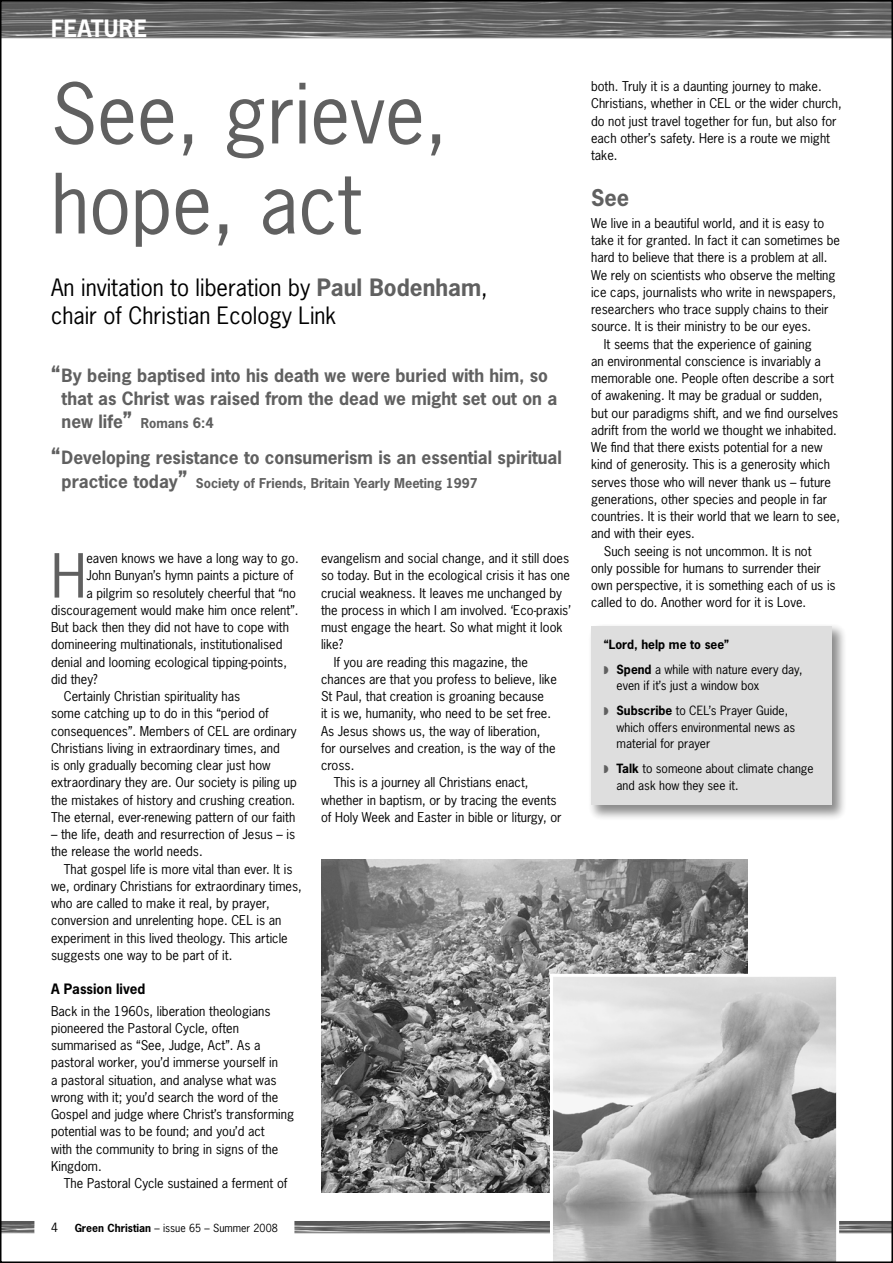
<style>
.page{position:relative;width:893px;height:1263px;background:#fff}
.page>*{position:absolute;margin:0;border:0;box-sizing:border-box;transform-origin:0 0}
.t1{font:78px/90px "News Gothic";color:#606060}
.t2{font:57.15px "News Gothic";color:#606060}
.t3{font:22.5px/28.5px "News Gothic";color:#000}
.t4{font:700 22.5px "News Gothic";letter-spacing:.01em;color:#fff}
.t5{font:700 21.75px "News Gothic";color:#606060}
.t6{font:700 17.25px/23.2px "News Gothic";color:#606060}
.t7{font:700 13.5px "News Gothic";color:#000}
.t8{font:12.75px/17.2px "News Gothic";color:#000}
.t9{font:700 12.75px "News Gothic";color:#606060}
.t10{font:12px/25px "News Gothic";color:#000}
.t11{font:10.5px "News Gothic";color:#000}
.s1{font-weight:700;color:#606060}
.s2{font-size:22.5px}
.s3{font-size:12.75px}
.s4{font-size:13.5px}
.s5{font-size:17.25px}
.s6{color:#fff}
.s7{font-size:12px}
.s8{font-weight:700}
</style>
<div class="page">
<div style="left:588px;top:624px;width:260px;height:196px;background:#000;opacity:.46"></div>
<div style="left:591px;top:626px;width:240px;height:179px;background:#dedede"></div>
<img style="left:321px;top:859px;width:427px;height:333px">
<svg style="left:3px;top:1221px;width:887px;height:12px;background:#737373"></svg>
<div style="left:34px;top:1218px;width:260px;height:16px;background:#fff"></div>
<svg style="left:550px;top:974px;width:289px;height:286px;background:#b2b2b2"></svg>
<svg style="left:3px;top:3px;width:887px;height:35px;background:#696969"></svg>
<h3 class="t4" style="left:51px;top:14px;width:98px">FEATURE</h3>
<h1 class="t1" style="left:51px;top:68px;width:398px">See, grieve, hope, act</h1>
<h3 class="t3" style="left:51px;top:273px;width:438px">An invitation to liberation by <span class="s1">Paul Bodenham</span>, chair of Christian Ecology Link</h3>
<h3 class="t6" style="left:62px;top:363px;width:497px;text-indent:-11px"><span class="s2">“</span>By being baptised into his death we were buried with him, so that as Christ was raised from the dead we might set out on a new life<span class="s2">”</span> <span class="s3">Romans</span> <span class="s4">6:4</span></h3>
<h3 class="t6" style="left:51px;top:446px;width:512px"><span class="s2">“</span>Developing resistance to consumerism is an essential spiritual</h3>
<p class="t9" style="left:62px;top:474px;width:418px"><span class="s5">practice today</span><span class="s2">”</span> Society of Friends, Britain Yearly Meeting 1997</p>
<h2 class="t2" style="left:51px;top:539px;width:37px">H</h2>
<p class="t8" style="left:86px;top:549px;width:214px">eaven knows we have a long way to go.</p>
<p class="t8" style="left:86px;top:567px;width:209px">John Bunyan’s hymn paints a picture of</p>
<p class="t8" style="left:86px;top:584px;width:211px">a pilgrim so resolutely cheerful that “no</p>
<p class="t8" style="left:51px;top:601px;width:249px">discouragement would make him once relent”.</p>
<p class="t8" style="left:51px;top:618px;width:239px">But back then they did not have to cope with</p>
<p class="t8" style="left:51px;top:636px;width:233px">domineering multinationals, institutionalised</p>
<p class="t8" style="left:51px;top:653px;width:237px">denial and looming ecological tipping-points,</p>
<p class="t8" style="left:51px;top:670px;width:48px">did they?</p>
<p class="t8" style="left:64px;top:687px;width:178px">Certainly Christian spirituality has</p>
<p class="t8" style="left:51px;top:705px;width:219px">some catching up to do in this “period of</p>
<p class="t8" style="left:51px;top:722px;width:247px">consequences”. Members of CEL are ordinary</p>
<p class="t8" style="left:51px;top:739px;width:230px">Christians living in extraordinary times, and</p>
<p class="t8" style="left:51px;top:756px;width:221px">is only gradually becoming clear just how</p>
<p class="t8" style="left:51px;top:774px;width:247px">extraordinary they are. Our society is piling up</p>
<p class="t8" style="left:51px;top:791px;width:246px">the mistakes of history and crushing creation.</p>
<p class="t8" style="left:51px;top:808px;width:246px">The eternal, ever-renewing pattern of our faith</p>
<p class="t8" style="left:51px;top:825px;width:246px">– the life, death and resurrection of Jesus – is the release the world needs.</p>
<p class="t8" style="left:51px;top:860px;width:252px;text-indent:13px">That gospel life is more vital than ever. It is we, ordinary Christians for extraordinary times, who are called to make it real, by prayer, conversion and unrelenting hope. CEL is an experiment in this lived theology. This article suggests one way to be part of it.</p>
<p class="t7" style="left:51px;top:980px;width:96px">A Passion lived</p>
<p class="t8" style="left:51px;top:1002px;width:245px">Back in the 1960s, liberation theologians pioneered the Pastoral Cycle, often summarised as “See, Judge, Act”. As a pastoral worker, you’d immerse yourself in<br>a pastoral situation, and analyse what was wrong with it; you’d search the word of the Gospel and judge where Christ’s transforming potential was to be found; and you’d act<br>with the community to bring in signs of the Kingdom.</p>
<p class="t8" style="left:64px;top:1174px;width:225px">The Pastoral Cycle sustained a ferment of</p>
<p class="t11" style="left:34px;top:1221px;width:261px"><span class="s6">mm</span><span class="s7">4</span><span class="s6">mm</span><span class="s8">Green Christian</span> – issue 65 – Summer 2008<span class="s6">mm</span></p>
<p class="t8" style="left:321px;top:549px;width:250px">evangelism and social change, and it still does</p>
<p class="t8" style="left:321px;top:567px;width:251px">so today. But in the ecological crisis it has one</p>
<p class="t8" style="left:321px;top:584px;width:242px">crucial weakness. It leaves me unchanged by</p>
<p class="t8" style="left:321px;top:601px;width:251px">the process in which I am involved. ‘Eco-praxis’</p>
<p class="t8" style="left:321px;top:618px;width:243px">must engage the heart. So what might it look</p>
<p class="t8" style="left:321px;top:636px;width:24px">like?</p>
<p class="t8" style="left:334px;top:653px;width:196px">If you are reading this magazine, the</p>
<p class="t8" style="left:321px;top:670px;width:237px">chances are that you profess to believe, like</p>
<p class="t8" style="left:321px;top:687px;width:225px">St Paul, that creation is groaning because</p>
<p class="t8" style="left:321px;top:705px;width:232px">it is we, humanity, who need to be set free.</p>
<p class="t8" style="left:321px;top:722px;width:221px">As Jesus shows us, the way of liberation,</p>
<p class="t8" style="left:321px;top:739px;width:236px">for ourselves and creation, is the way of the</p>
<p class="t8" style="left:321px;top:756px;width:35px">cross.</p>
<p class="t8" style="left:334px;top:774px;width:196px">This is a journey all Christians enact,</p>
<p class="t8" style="left:321px;top:791px;width:237px">whether in baptism, or by tracing the events</p>
<p class="t8" style="left:321px;top:808px;width:242px">of Holy Week and Easter in bible or liturgy, or</p>
<p class="t8" style="left:591px;top:77px;width:252px">both. Truly it is a daunting journey to make.<br>Christians, whether in CEL or the wider church, do not just travel together for fun, but also for each other’s safety. Here is a route we might take.</p>
<h3 class="t5" style="left:591px;top:184px;width:40px">See</h3>
<p class="t8" style="left:591px;top:214px;width:235px">We live in a beautiful world, and it is easy to</p>
<p class="t8" style="left:591px;top:232px;width:250px">take it for granted. In fact it can sometimes be</p>
<p class="t8" style="left:591px;top:249px;width:238px">hard to believe that there is a problem at all.</p>
<p class="t8" style="left:591px;top:266px;width:246px">We rely on scientists who observe the melting</p>
<p class="t8" style="left:591px;top:283px;width:247px">ice caps, journalists who write in newspapers,</p>
<p class="t8" style="left:591px;top:301px;width:239px">researchers who trace supply chains to their</p>
<p class="t8" style="left:591px;top:318px;width:222px">source. It is their ministry to be our eyes.</p>
<p class="t8" style="left:604px;top:335px;width:209px">It seems that the experience of gaining</p>
<p class="t8" style="left:591px;top:352px;width:231px">an environmental conscience is invariably a</p>
<p class="t8" style="left:591px;top:370px;width:245px">memorable one. People often describe a sort</p>
<p class="t8" style="left:591px;top:387px;width:233px">of awakening. It may be gradual or sudden,</p>
<p class="t8" style="left:591px;top:404px;width:249px">but our paradigms shift, and we find ourselves</p>
<p class="t8" style="left:591px;top:421px;width:247px">adrift from the world we thought we inhabited.</p>
<p class="t8" style="left:591px;top:439px;width:233px">We find that there exists potential for a new</p>
<p class="t8" style="left:591px;top:456px;width:241px">kind of generosity. This is a generosity which</p>
<p class="t8" style="left:591px;top:473px;width:241px">serves those who will never thank us – future</p>
<p class="t8" style="left:591px;top:490px;width:238px">generations, other species and people in far</p>
<p class="t8" style="left:591px;top:508px;width:251px">countries. It is their world that we learn to see,</p>
<p class="t8" style="left:591px;top:525px;width:105px">and with their eyes.</p>
<p class="t8" style="left:604px;top:542px;width:209px">Such seeing is not uncommon. It is not</p>
<p class="t8" style="left:591px;top:559px;width:231px">only possible for humans to surrender their</p>
<p class="t8" style="left:591px;top:577px;width:246px">own perspective, it is something each of us is</p>
<p class="t8" style="left:591px;top:594px;width:217px">called to do. Another word for it is Love.</p>
<p class="t10" style="left:617px;top:632px;width:188px;text-indent:-13px"><span class="s8">“Lord, help me to see”<br>Spend</span> a while with nature every day,</p>
<p class="t10" style="left:617px;top:673px;width:173px">even if it’s just a window box<br><span class="s8">Subscribe</span> to CEL’s Prayer Guide,</p>
<p class="t10" style="left:617px;top:719px;width:180px;line-height:16.5px">which offers environmental news as material for prayer</p>
<p class="t10" style="left:617px;top:761px;width:199px;line-height:16.5px"><span class="s8">Talk</span> to someone about climate change and ask how they see it.</p>
</div>
